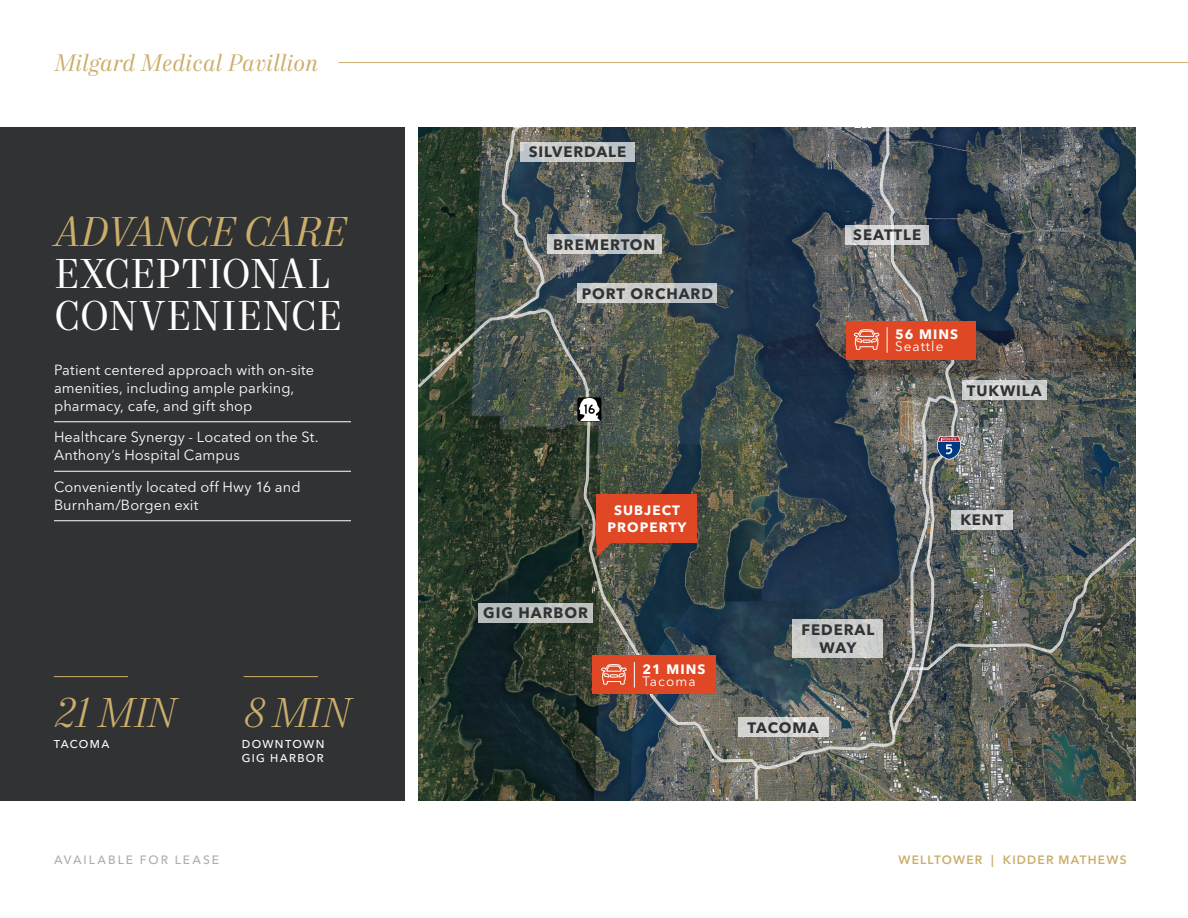
<style>
.page{position:relative;width:1188px;height:918px;background:#fff}
.page>*{position:absolute;margin:0;border:0;box-sizing:border-box;transform-origin:0 0}
.Headline_-_Level_2_-_White_2022{font:42px/42px "Mort Modern 08";color:#fff}
.Stat_Italic_-_Gold_2022{font:italic 300 42px "Mort Modern 07";letter-spacing:-.025em;color:#cbae6b}
.t1{font:italic 24px "Mort Modern 08";letter-spacing:.01em;color:#cbae6b}
.Neighborhood___City_-_Aerials{font:700 15px/18px "Avenir Next LT Pro";letter-spacing:.06em;color:#313234;text-align:center}
.Factoids_-_White_2022{font:14.55px/18px "Avenir Next LT Pro";letter-spacing:.005em;color:#fff}
.Subject_Property_Callout{font:700 13.5px/16.5px "Avenir Next LT Pro";letter-spacing:.08em;color:#fff;text-align:center}
.Airport_Drive_Callout{font:13.5px/12px "Avenir Next LT Pro";letter-spacing:.075em;color:#fff}
.Airport_Drive_Callout-2{font:700 13.5px/12px "Avenir Next LT Pro";letter-spacing:.08em;color:#fff}
.t2{font:600 12px "Avenir Next LT Pro";letter-spacing:.1em;color:#cbae6b}
.t3{font:500 12px "Avenir Next LT Pro";letter-spacing:.17em;color:#afabac}
.Stat_Label_-_White_2022{font:500 11.25px/14.2px "Avenir Next LT Pro";letter-spacing:.12em;color:#fff}
.s1{font-style:italic;color:#cbae6b}
.s2{font-weight:700}
.s3{font-weight:400}
</style>
<div class="page">
<div style="left:0;top:127px;width:405px;height:674px;background:#313234"></div>
<img style="left:418px;top:128px;width:717px;height:673px">
<hr style="left:54px;top:421px;width:297px;height:1px;background:#fff">
<hr style="left:54px;top:471px;width:297px;height:1px;background:#fff">
<hr style="left:54px;top:520px;width:297px;height:1px;background:#fff">
<hr style="left:54px;top:676px;width:74px;height:1px;background:#cbae6b">
<hr style="left:244px;top:676px;width:74px;height:1px;background:#cbae6b">
<svg style="left:418px;top:127px;width:128px;height:262px;background:#3c4b41"></svg>
<svg style="left:509px;top:309px;width:244px;height:461px;background:#3e4a44"></svg>
<svg style="left:753px;top:127px;width:205px;height:674px;background:#424e56"></svg>
<svg style="left:891px;top:399px;width:245px;height:337px;background:#5e635e"></svg>
<svg style="left:478px;top:603px;width:115px;height:20px;background:#babfbd"></svg>
<svg style="left:738px;top:717px;width:90px;height:20px;background:#d6d6d4"></svg>
<div style="left:793px;top:619px;width:90px;height:38px;background:linear-gradient(to right,#c7cac9,#cdcecc)"></div>
<svg style="left:951px;top:510px;width:61px;height:20px"></svg>
<svg style="left:962px;top:380px;width:84px;height:20px;background:#d1d2d0"></svg>
<svg style="left:597px;top:543px;width:14px;height:14px"></svg>
<div style="left:597px;top:494px;width:100px;height:49px;background:#e04825"></div>
<div style="left:593px;top:656px;width:123px;height:38px;background:#e04825"></div>
<svg style="left:601px;top:664px;width:26px;height:21px"></svg>
<svg style="left:634px;top:662px;width:1px;height:26px"></svg>
<div style="left:846px;top:321px;width:130px;height:38px;background:#e04825"></div>
<svg style="left:853px;top:329px;width:27px;height:21px"></svg>
<svg style="left:887px;top:327px;width:1px;height:26px"></svg>
<div style="left:577px;top:397px;width:24px;height:24px;background:#000;border-radius:2px"></div>
<svg style="left:579px;top:398px;width:21px;height:23px"></svg>
<svg style="left:846px;top:225px;width:83px;height:20px;background:#d2d3d4"></svg>
<svg style="left:547px;top:234px;width:115px;height:20px;background:#cacccc"></svg>
<svg style="left:578px;top:283px;width:139px;height:20px;background:#c8cac9"></svg>
<svg style="left:520px;top:142px;width:115px;height:20px;background:#c6c9ca"></svg>
<hr style="left:338px;top:62px;width:850px;height:1px;background:#cbae6b">
<h2 class="t1" style="left:54px;top:49px;width:266px">Milgard Medical Pavillion</h2>
<p class="Headline_-_Level_2_-_White_2022" style="left:54px;top:213px;width:293px"><span class="s1">ADVANCE CARE<br></span>EXCEPTIONAL<br>CONVENIENCE</p>
<p class="Factoids_-_White_2022" style="left:54px;top:361px;width:262px">Patient centered approach with on-site amenities, including ample parking, pharmacy, cafe, and gift shop</p>
<p class="Factoids_-_White_2022" style="left:54px;top:428px;width:266px">Healthcare Synergy - Located on the St.<br>Anthony’s Hospital Campus</p>
<p class="Factoids_-_White_2022" style="left:54px;top:478px;width:248px">Conveniently located off Hwy 16 and<br>Burnham/Borgen exit</p>
<p class="Stat_Italic_-_Gold_2022" style="left:54px;top:688px;width:123px">21 MIN</p>
<p class="Stat_Label_-_White_2022" style="left:54px;top:737px;width:57px">TACOMA</p>
<p class="Stat_Italic_-_Gold_2022" style="left:242px;top:688px;width:110px">8 MIN</p>
<p class="Stat_Label_-_White_2022" style="left:242px;top:737px;width:84px">DOWNTOWN<br>GIG HARBOR</p>
<p class="Neighborhood___City_-_Aerials" style="left:529px;top:143px;width:99px">SILVERDALE</p>
<p class="Neighborhood___City_-_Aerials" style="left:553px;top:236px;width:104px">BREMERTON</p>
<p class="Neighborhood___City_-_Aerials" style="left:582px;top:284px;width:133px">PORT ORCHARD</p>
<p class="Neighborhood___City_-_Aerials" style="left:853px;top:226px;width:69px">SEATTLE</p>
<p class="Airport_Drive_Callout" style="left:895px;top:328px;width:65px"><span class="s2">56 MINS<br></span>Seattle</p>
<p class="Neighborhood___City_-_Aerials" style="left:967px;top:381px;width:76px">TUKWILA</p>
<p class="Subject_Property_Callout" style="left:608px;top:502px;width:80px">SUBJECT<br>PROPERTY</p>
<p class="Neighborhood___City_-_Aerials" style="left:483px;top:604px;width:106px">GIG HARBOR</p>
<p class="Airport_Drive_Callout-2" style="left:642px;top:663px;width:65px">21 MINS<br><span class="s3">Tacoma</span></p>
<p class="Neighborhood___City_-_Aerials" style="left:802px;top:620px;width:74px">FEDERAL<br>WAY</p>
<p class="Neighborhood___City_-_Aerials" style="left:748px;top:718px;width:73px">TACOMA</p>
<p class="Neighborhood___City_-_Aerials" style="left:960px;top:511px;width:45px">KENT</p>
<p class="t3" style="left:54px;top:853px;width:167px">AVAILABLE FOR LEASE</p>
<p class="t2" style="left:899px;top:853px;width:230px">WELLTOWER | KIDDER MATHEWS</p>
</div>
